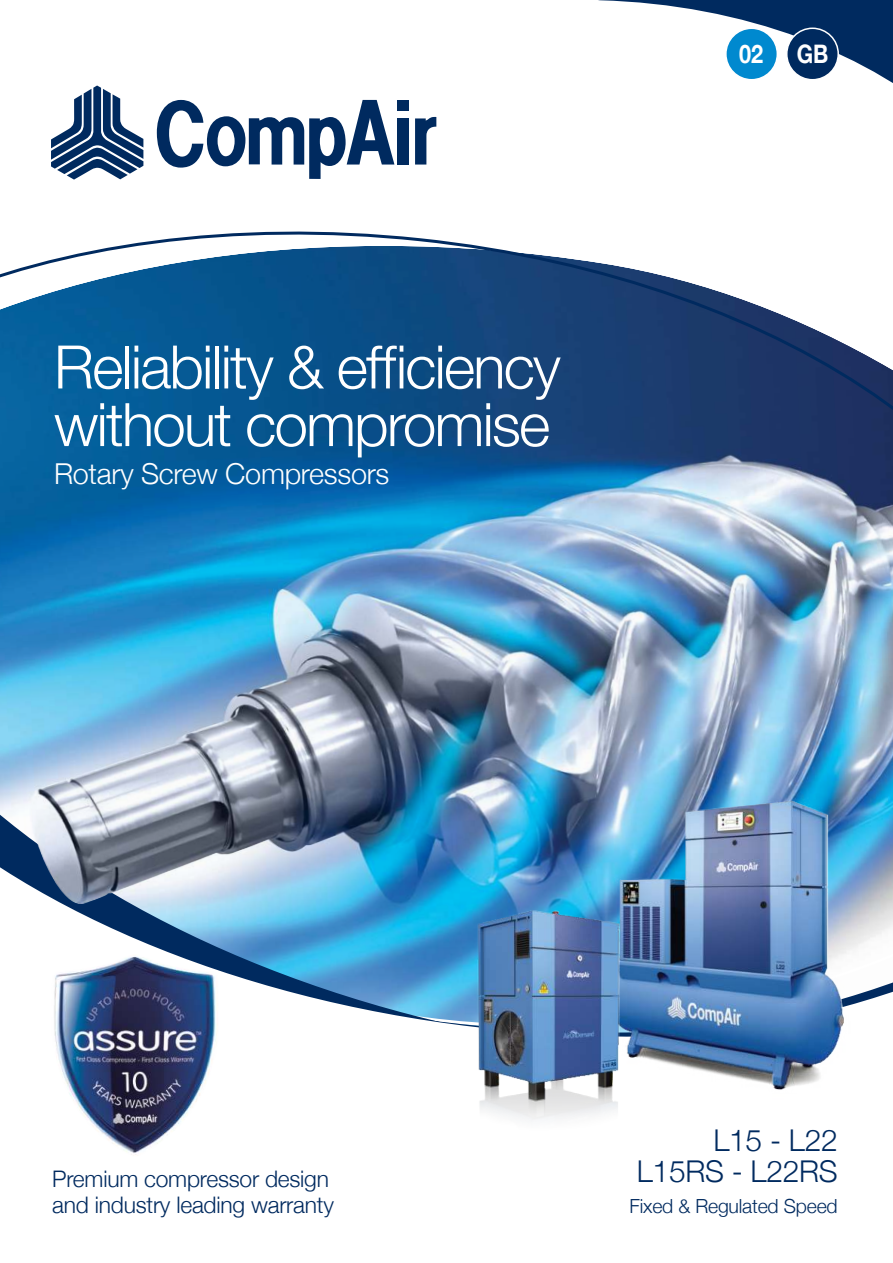
<style>
.page{position:relative;width:893px;height:1263px;background:#fff}
.page>*{position:absolute;margin:0;border:0;box-sizing:border-box;transform-origin:0 0}
.t1{font:300 60px/57.6px "Helvetica Neue";letter-spacing:-.03em;color:#fff}
.t2{font:300 30px/31.2px "Helvetica Neue";letter-spacing:-.01em;color:#002a5f;text-align:right}
.t3{font:300 28.8px "Helvetica Neue";letter-spacing:-.01em;color:#fff}
.t4{font:700 25.5px "Helvetica Neue";color:#fff;scale:.85 1}
.t5{font:300 22.8px/25.5px "Helvetica Neue";letter-spacing:-.01em;color:#002a5f}
.t6{font:300 19.5px "Helvetica Neue";letter-spacing:-.01em;color:#002a5f}
</style>
<div class="page">
<svg style="left:434px;top:0;width:459px;height:127px"></svg>
<div style="left:787px;top:28px;width:51px;height:52px;background:#002a5f;border-radius:50%"></div>
<div style="left:786px;top:28px;width:53px;height:52px;border:2px solid #fff;border-radius:50%"></div>
<div style="left:726px;top:28px;width:51px;height:52px;background:#0089cf;border-radius:50%"></div>
<div style="left:725px;top:28px;width:53px;height:52px;border:2px solid #fff;border-radius:50%"></div>
<div style="left:397px;top:100px;width:12px;height:11px;background:#002a5f"></div>
<svg style="left:415px;top:117px;width:21px;height:48px"></svg>
<div style="left:397px;top:118px;width:12px;height:47px;background:#002a5f"></div>
<svg style="left:157px;top:100px;width:237px;height:79px"></svg>
<svg style="left:51px;top:86px;width:92px;height:94px"></svg>
<img style="left:0;top:697px;width:893px;height:107px">
<svg style="left:0;top:848px;width:543px;height:166px"></svg>
<img style="left:19px;top:939px;width:230px;height:216px">
<img style="left:543px;top:763px;width:350px;height:327px">
<img style="left:388px;top:892px;width:318px;height:229px">
<img style="left:0;top:231px;width:893px;height:466px">
<img style="left:28px;top:696px;width:309px;height:208px">
<h1 class="t1" style="left:54px;top:334px;width:508px">Reliability &amp; efficiency without compromise</h1>
<p class="t3" style="left:54px;top:451px;width:337px">Rotary Screw Compressors</p>
<h1 class="t1" style="left:366px;top:334px;width:17px">f</h1>
<p class="t4" style="left:739px;top:44px;width:30px">02</p>
<p class="t4" style="left:797px;top:44px;width:39px">GB</p>
<p class="t5" style="left:52px;top:1165px;width:283px">Premium compressor design and industry leading warranty</p>
<h2 class="t2" style="left:637px;top:1127px;width:202px">L15 - L22<br>L15RS - L22RS</h2>
<p class="t6" style="left:630px;top:1190px;width:210px">Fixed &amp; Regulated Speed</p>
</div>
